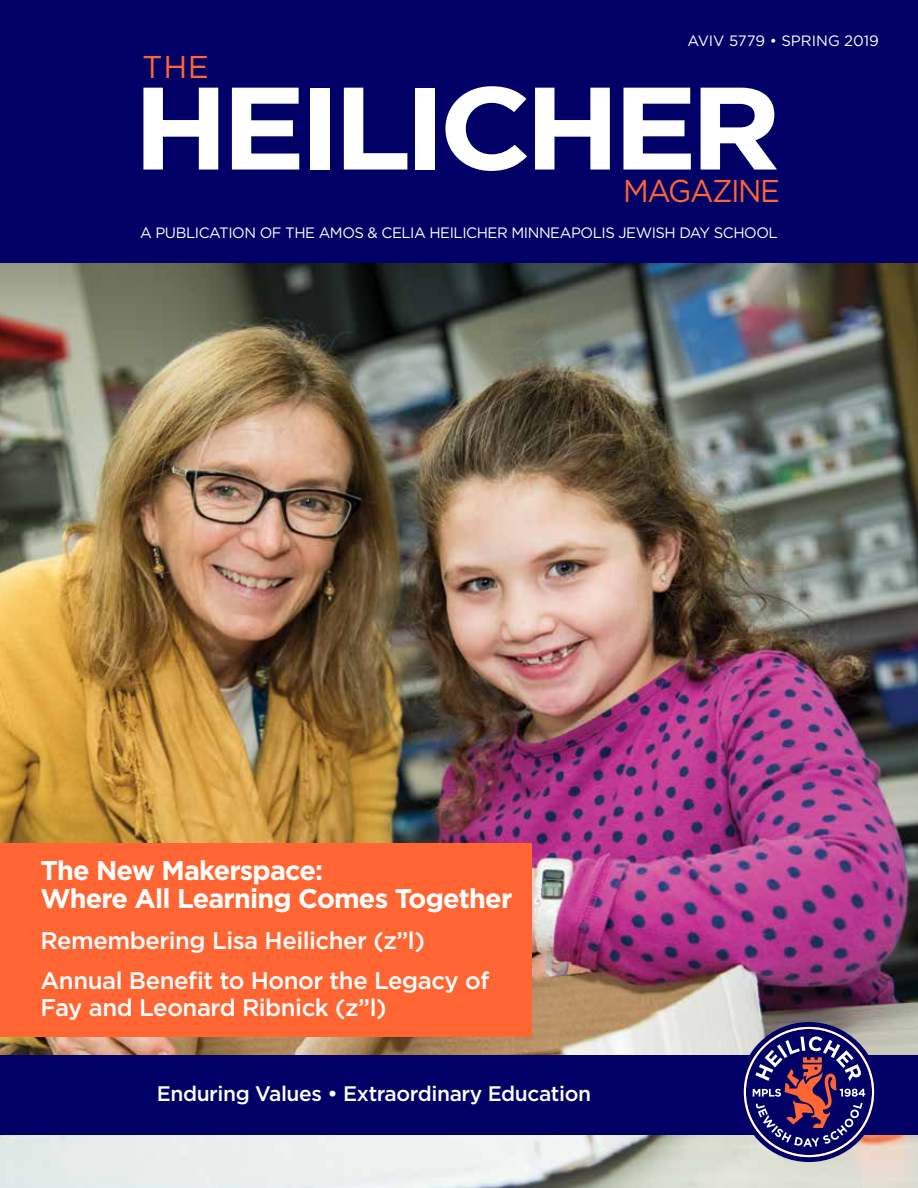
<style>
.page{position:relative;width:918px;height:1188px;background:#fff}
.page>*{position:absolute;margin:0;border:0;box-sizing:border-box;transform-origin:0 0}
.t1{font:700 117px "Gotham";letter-spacing:-.06em;color:#fff;scale:1.08 1}
.t2{font:31.5px "Gotham";letter-spacing:-.05em;color:#f63;scale:.94 1}
.t3{font:31.5px "Gotham";letter-spacing:-.05em;color:#f63}
.t4{font:700 27px/28.5px "Gotham";letter-spacing:-.03em;color:#fff}
.t5{font:500 24px/40.5px "Gotham";letter-spacing:-.02em;color:#fff}
.t6{font:500 21px "Gotham";letter-spacing:-.02em;color:#fff}
.t7{font:15px "Gotham";letter-spacing:-.03em;color:#fff}
.t8{font:15px "Gotham";color:#fff}
</style>
<div class="page">
<img style="left:0;top:263px;width:918px;height:925px">
<div style="left:0;top:0;width:918px;height:263px;background:#006"></div>
<div style="left:0;top:1055px;width:918px;height:80px;background:#006"></div>
<svg style="left:739px;top:1022px;width:140px;height:140px;fill:#006"></svg>
<svg style="left:753px;top:1036px;width:112px;height:111px"></svg>
<div style="left:0;top:843px;width:531px;height:194px;background:#f63"></div>
<h2 class="t3" style="left:142px;top:46px;width:68px">THE</h2>
<p class="t8" style="left:687px;top:31px;width:193px">AVIV 5779 • SPRING 2019</p>
<h1 class="t1" style="left:133px;top:51px;width:602px">HEILICHER</h1>
<h2 class="t2" style="left:623px;top:171px;width:168px">MAGAZINE</h2>
<p class="t7" style="left:140px;top:223px;width:639px">A PUBLICATION OF THE AMOS &amp; CELIA HEILICHER MINNEAPOLIS JEWISH DAY SCHOOL</p>
<p class="t4" style="left:40px;top:856px;width:473px">The New Makerspace:<br>Where All Learning Comes Together</p>
<p class="t5" style="left:40px;top:920px;width:450px">Remembering Lisa Heilicher (z”l)<br>Annual Benefit to Honor the Legacy of</p>
<p class="t5" style="left:40px;top:987px;width:348px">Fay and Leonard Ribnick (z”l)</p>
<p class="t6" style="left:157px;top:1080px;width:436px">Enduring Values • Extraordinary Education</p>
</div>
